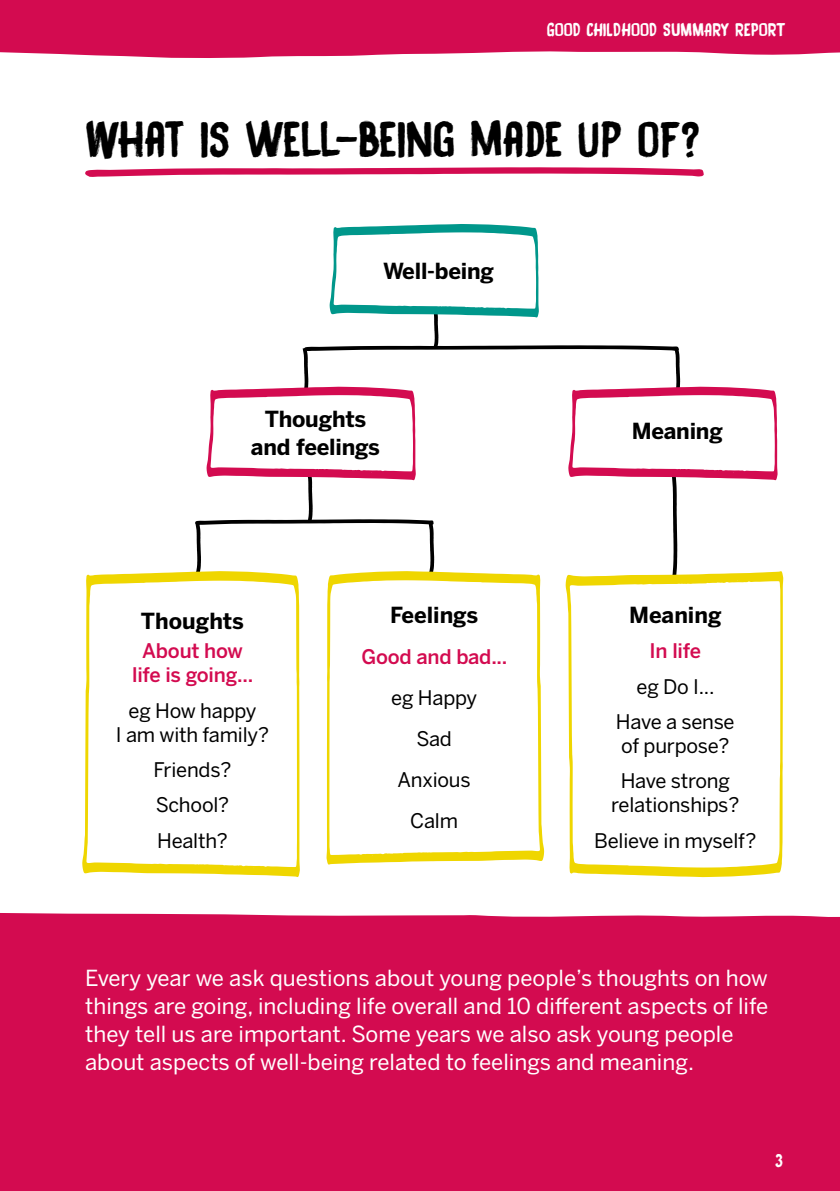
<style>
.page{position:relative;width:840px;height:1191px;background:#fff}
.page>*{position:absolute;margin:0;border:0;box-sizing:border-box;transform-origin:0 0}
.t1{font:44px "Black Bamboo";letter-spacing:-.01em;color:#000}
.t2{font:22px/28px "Benton Sans";color:#fff}
.t3{font:700 22px/28px "Benton Sans";letter-spacing:-.01em;color:#000;text-align:center}
.t4{font:20px/35.4px "Benton Sans";letter-spacing:-.01em;color:#000;text-align:center}
.t5{font:500 20px/24px "Benton Sans";letter-spacing:-.01em;color:#d30b50;text-align:center}
.t6{font:16px "Black Bamboo";color:#fff}
</style>
<div class="page">
<svg style="left:0;top:0;width:839px;height:58px;background:#d51a5b"></svg>
<hr style="left:0;top:0;width:164px;height:1px;background:#d30b50">
<div style="left:0;top:913px;width:839px;height:278px;background:#d30b50"></div>
<svg style="left:85px;top:167px;width:618px;height:10px"></svg>
<svg style="left:82px;top:571px;width:218px;height:306px"></svg>
<svg style="left:565px;top:571px;width:217px;height:306px"></svg>
<svg style="left:326px;top:579px;width:218px;height:285px"></svg>
<svg style="left:195px;top:224px;width:582px;height:355px"></svg>
<p class="t6" style="left:546px;top:18px;width:240px">GOOD CHILDHOOD SUMMARY REPORT</p>
<h1 class="t1" style="left:85px;top:106px;width:616px">WHAT IS WELL-BEING MADE UP OF?</h1>
<p class="t3" style="left:383px;top:257px;width:113px">Well-being</p>
<p class="t3" style="left:251px;top:405px;width:130px">Thoughts and feelings</p>
<p class="t3" style="left:141px;top:606px;width:105px">Thoughts</p>
<p class="t5" style="left:132px;top:639px;width:123px">About how life is going...</p>
<p class="t4" style="left:116px;top:698px;width:154px;line-height:24px">eg How happy<br>I am with family?</p>
<p class="t4" style="left:153px;top:752px;width:79px;text-align:justify">Friends?<br>School?<br>Health?</p>
<p class="t3" style="left:390px;top:601px;width:90px">Feelings</p>
<p class="t5" style="left:361px;top:644px;width:147px">Good and bad...</p>
<p class="t4" style="left:391px;top:677px;width:87px;line-height:41px">eg Happy<br>Sad<br>Anxious<br>Calm</p>
<p class="t3" style="left:631px;top:416px;width:93px">Meaning</p>
<p class="t3" style="left:628px;top:601px;width:94px">Meaning</p>
<p class="t5" style="left:649px;top:639px;width:53px">In life</p>
<p class="t4" style="left:615px;top:668px;width:120px">eg Do I...<br>Have a sense</p>
<p class="t4" style="left:620px;top:728px;width:111px;text-align:left">of purpose?<br>Have strong</p>
<p class="t4" style="left:594px;top:787px;width:164px">relationships?<br>Believe in myself?</p>
<p class="t2" style="left:85px;top:963px;width:684px">Every year we ask questions about young people’s thoughts on how things are going, including life overall and 10 different aspects of life they tell us are important. Some years we also ask young people about aspects of well-being related to feelings and meaning.</p>
<p class="t6" style="left:774px;top:1148px;width:10px">3</p>
</div>
